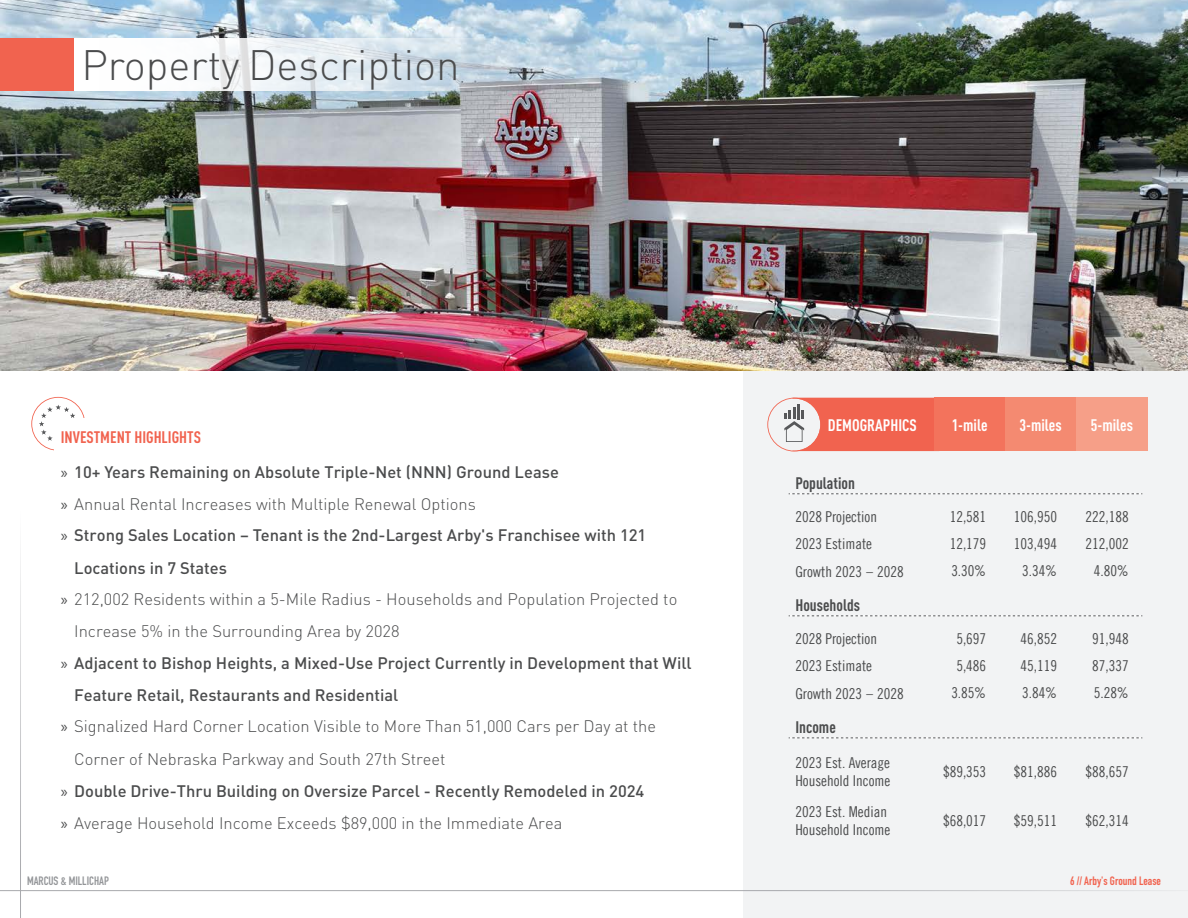
<style>
.page{position:relative;width:1188px;height:918px;background:#fff}
.page>*{position:absolute;margin:0;border:0;box-sizing:border-box;transform-origin:0 0}
.t1{font:300 42px "DIN Pro";color:#4b4c4d}
.t2{font:300 16.5px "DIN Pro";color:#4b4c4d}
.t3{font:500 16.5px "DIN Pro";color:#4b4c4d}
.t4{font:700 condensed 16.5px "DIN Pro";color:#fff}
.Body_text{font:700 condensed 16.5px "DIN Pro";color:#4b4c4d}
.t5{font:700 condensed 16.5px "DIN Pro";color:#f1634f}
.t6{font:15px "Trade Gothic LT Std Cn 18";color:#4b4c4d}
.t7{font:700 12px "DIN Condensed";color:#f1634f}
.t8{font:700 12px "DIN Condensed";color:#939598}
.s1{font-family:"Myriad Pro";font-weight:400}
.s2{font-family:"DIN Pro";font-weight:300;font-size:16.5px}
</style>
<div class="page">
<div style="left:743px;top:322px;width:445px;height:596px;background:#f2f3f4"></div>
<img style="left:0;top:0;width:1188px;height:370px">
<svg style="left:767px;top:398px;width:172px;height:54px"></svg>
<div style="left:934px;top:398px;width:71px;height:53px;background:#f3735c"></div>
<div style="left:1005px;top:398px;width:71px;height:53px;background:#f48a71"></div>
<div style="left:1076px;top:398px;width:72px;height:53px;background:#f69f88"></div>
<svg style="left:31px;top:397px;width:54px;height:54px"></svg>
<div style="left:54px;top:418px;width:644px;height:414px;background:#fff"></div>
<div style="left:0;top:38px;width:74px;height:53px;background:#f1634f"></div>
<svg style="left:74px;top:38px;width:447px;height:53px"></svg>
<svg style="left:789px;top:616px;width:353px;height:1px"></svg>
<svg style="left:789px;top:738px;width:353px;height:1px"></svg>
<svg style="left:789px;top:494px;width:353px;height:1px"></svg>
<hr style="left:0;top:890px;width:1188px;height:1px;background:#a8a9ad">
<hr style="left:20px;top:486px;width:1px;height:432px;background:#a8a9ad">
<p class="t1" style="left:81px;top:37px;width:380px">Property Description</p>
<p class="t5" style="left:61px;top:427px;width:142px">INVESTMENT HIGHLIGHTS</p>
<p class="t3" style="left:61px;top:460px;width:500px"><span class="s1">»</span> 10+ Years Remaining on Absolute Triple-Net (NNN) Ground Lease</p>
<p class="t2" style="left:61px;top:493px;width:417px"><span class="s1">»</span> Annual Rental Increases with Multiple Renewal Options</p>
<p class="t3" style="left:61px;top:524px;width:587px"><span class="s1">»</span> Strong Sales Location – Tenant is the 2nd-Largest Arby's Franchisee with 121</p>
<p class="t3" style="left:74px;top:556px;width:154px">Locations in 7 States</p>
<p class="t2" style="left:61px;top:588px;width:618px"><span class="s1">»</span> 212,002 Residents within a 5-Mile Radius - Households and Population Projected to</p>
<p class="t2" style="left:74px;top:620px;width:327px">Increase 5% in the Surrounding Area by 2028</p>
<p class="t3" style="left:61px;top:651px;width:632px"><span class="s1">»</span> Adjacent to Bishop Heights, a Mixed-Use Project Currently in Development that Will</p>
<p class="t3" style="left:74px;top:684px;width:326px">Feature Retail, Restaurants and Residential</p>
<p class="t2" style="left:61px;top:715px;width:597px"><span class="s1">»</span> Signalized Hard Corner Location Visible to More Than 51,000 Cars per Day at the</p>
<p class="t2" style="left:74px;top:747px;width:373px">Corner of Nebraska Parkway and South 27th Street</p>
<p class="t3" style="left:61px;top:780px;width:585px"><span class="s1">»</span> Double Drive-Thru Building on Oversize Parcel - Recently Remodeled in 2024</p>
<p class="t2" style="left:61px;top:812px;width:503px"><span class="s1">»</span> Average Household Income Exceeds $89,000 in the Immediate Area</p>
<p class="t4" style="left:828px;top:416px;width:90px">DEMOGRAPHICS</p>
<p class="t4" style="left:952px;top:416px;width:37px">1-mile</p>
<p class="t4" style="left:1020px;top:416px;width:44px">3-miles</p>
<p class="t4" style="left:1091px;top:416px;width:44px">5-miles</p>
<p class="Body_text" style="left:795px;top:473px;width:61px">Population</p>
<p class="t6" style="left:795px;top:508px;width:83px">2028 Projection</p>
<p class="t6" style="left:950px;top:508px;width:38px">12,581</p>
<p class="t6" style="left:1014px;top:508px;width:45px">106,950</p>
<p class="t6" style="left:1086px;top:508px;width:45px">222,188</p>
<p class="t6" style="left:795px;top:535px;width:78px">2023 Estimate</p>
<p class="t6" style="left:950px;top:535px;width:38px">12,179</p>
<p class="t6" style="left:1014px;top:535px;width:45px">103,494</p>
<p class="t6" style="left:1086px;top:535px;width:45px">212,002</p>
<p class="t6" style="left:795px;top:563px;width:110px">Growth 2023 <span class="s2">–</span> 2028</p>
<p class="t6" style="left:951px;top:562px;width:36px">3.30%</p>
<p class="t6" style="left:1022px;top:562px;width:36px">3.34%</p>
<p class="t6" style="left:1094px;top:562px;width:36px">4.80%</p>
<p class="Body_text" style="left:795px;top:595px;width:66px">Households</p>
<p class="t6" style="left:795px;top:630px;width:83px">2028 Projection</p>
<p class="t6" style="left:956px;top:630px;width:31px">5,697</p>
<p class="t6" style="left:1020px;top:630px;width:38px">46,852</p>
<p class="t6" style="left:1092px;top:630px;width:38px">91,948</p>
<p class="t6" style="left:795px;top:657px;width:78px">2023 Estimate</p>
<p class="t6" style="left:956px;top:657px;width:31px">5,486</p>
<p class="t6" style="left:1020px;top:657px;width:38px">45,119</p>
<p class="t6" style="left:1092px;top:657px;width:38px">87,337</p>
<p class="t6" style="left:795px;top:685px;width:110px">Growth 2023 <span class="s2">–</span> 2028</p>
<p class="t6" style="left:951px;top:684px;width:36px">3.85%</p>
<p class="t6" style="left:1022px;top:684px;width:36px">3.84%</p>
<p class="t6" style="left:1094px;top:684px;width:36px">5.28%</p>
<p class="Body_text" style="left:795px;top:717px;width:42px">Income</p>
<p class="t6" style="left:795px;top:754px;width:96px">2023 Est. Average</p>
<p class="t6" style="left:795px;top:772px;width:96px">Household Income</p>
<p class="t6" style="left:943px;top:763px;width:45px">$89,353</p>
<p class="t6" style="left:1014px;top:763px;width:45px">$81,886</p>
<p class="t6" style="left:1086px;top:763px;width:45px">$88,657</p>
<p class="t6" style="left:795px;top:803px;width:93px">2023 Est. Median</p>
<p class="t6" style="left:795px;top:821px;width:96px">Household Income</p>
<p class="t6" style="left:943px;top:812px;width:45px">$68,017</p>
<p class="t6" style="left:1014px;top:812px;width:45px">$59,511</p>
<p class="t6" style="left:1086px;top:812px;width:45px">$62,314</p>
<p class="t8" style="left:27px;top:873px;width:83px">MARCUS &amp; MILLICHAP</p>
<p class="t7" style="left:1070px;top:873px;width:92px">6 // Arby's Ground Lease</p>
</div>
